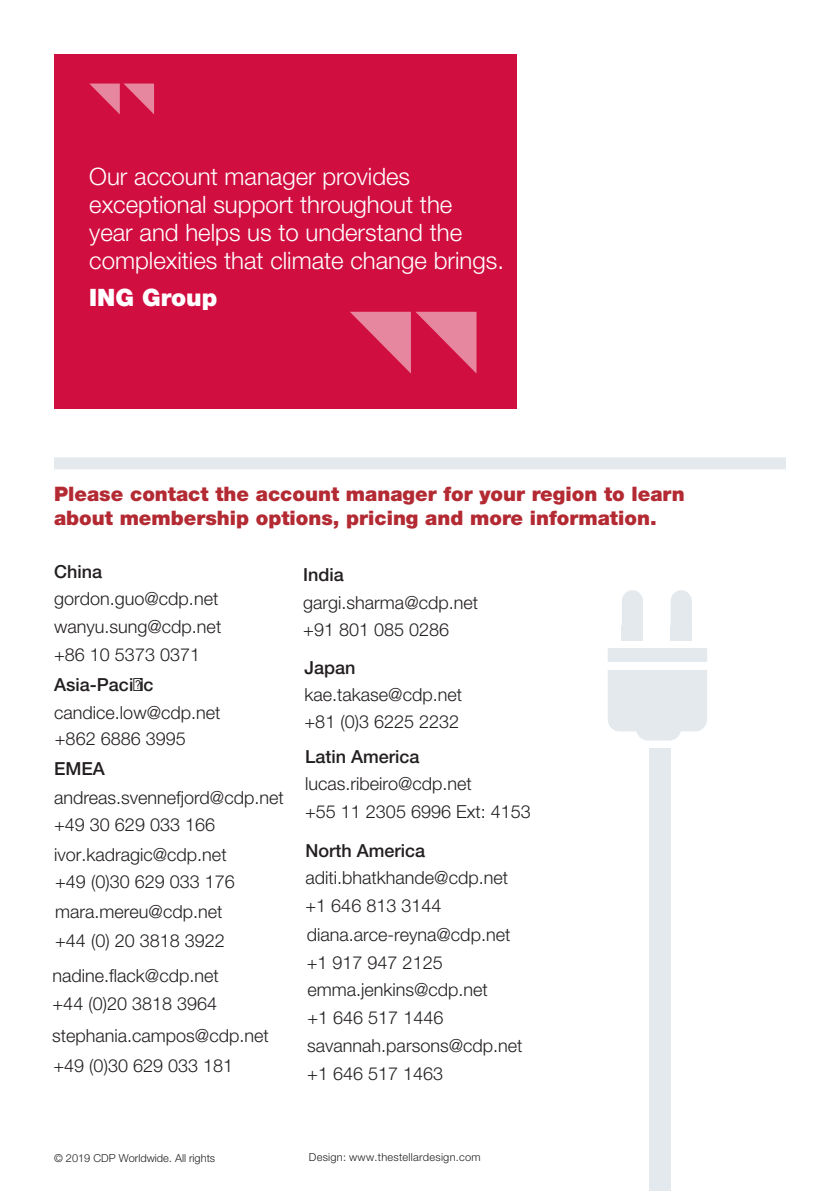
<style>
.page{position:relative;width:840px;height:1191px;background:#fff}
.page>*{position:absolute;margin:0;border:0;box-sizing:border-box;transform-origin:0 0}
.Body_copy{font:300 24px/28px "Helvetica Neue LT Pro";color:#fff}
.Body_copy-2{font:900 24px "Helvetica Neue LT Pro";color:#fff}
.Body_copy-3{font:900 20px/24px "Helvetica Neue LT Pro";color:#b32a33}
.Body_copy-4{font:300 18px/27.4px "Helvetica Neue LT Pro";color:#231f20}
.t1{font:500 18px "Helvetica Neue LT Pro";color:#231f20}
.Copyright_and_discla{font:300 11px "Helvetica Neue LT Pro";letter-spacing:.025em;color:#231f20}
.Copyright_and_discla-2{font:300 11px "Helvetica Neue LT Pro";color:#231f20}
.s1{font-weight:500}
</style>
<div class="page">
<div style="left:54px;top:54px;width:462px;height:354px;background:#d10e40"></div>
<svg style="left:350px;top:312px;width:126px;height:61px"></svg>
<svg style="left:90px;top:84px;width:64px;height:30px"></svg>
<div style="left:54px;top:457px;width:731px;height:12px;background:#e4e9ed"></div>
<div style="left:621px;top:590px;width:21px;height:49px;background:#e4e9ed;border-radius:11px"></div>
<div style="left:670px;top:590px;width:21px;height:49px;background:#e4e9ed;border-radius:11px"></div>
<div style="left:608px;top:648px;width:98px;height:92px;background:#e4e9ed"></div>
<div style="left:670px;top:625px;width:21px;height:16px;background:#e4e9ed"></div>
<div style="left:621px;top:625px;width:21px;height:16px;background:#e4e9ed"></div>
<div style="left:649px;top:749px;width:21px;height:442px;background:#e4e9ed"></div>
<div style="left:603px;top:662px;width:110px;height:8px;background:#fff"></div>
<p class="Body_copy" style="left:89px;top:162px;width:416px">Our account manager provides exceptional support throughout the<br>year and helps us to understand the complexities that climate change brings.</p>
<p class="Body_copy-2" style="left:89px;top:283px;width:130px">ING Group</p>
<p class="Body_copy-3" style="left:54px;top:481px;width:632px">Please contact the account manager for your region to learn about membership options, pricing and more information.</p>
<p class="Body_copy-4" style="left:54px;top:558px;width:169px"><span class="s1">China </span>gordon.guo@cdp.net wanyu.sung@cdp.net +86 10 5373 0371</p>
<p class="Body_copy-4" style="left:303px;top:560px;width:176px"><span class="s1">India </span>gargi.sharma@cdp.net +91 801 085 0286</p>
<p class="Body_copy-4" style="left:304px;top:653px;width:159px"><span class="s1">Japan </span>kae.takase@cdp.net +81 (0)3 6225 2232</p>
<p class="Body_copy-4" style="left:305px;top:742px;width:227px"><span class="s1">Latin America </span>lucas.ribeiro@cdp.net<br>+55 11 2305 6996 Ext: 4153</p>
<p class="Body_copy-4" style="left:305px;top:836px;width:204px"><span class="s1">North America </span>aditi.bhatkhande@cdp.net +1 646 813 3144</p>
<p class="t1" style="left:54px;top:674px;width:101px">Asia-Pacific</p>
<p class="Body_copy-4" style="left:54px;top:699px;width:168px;line-height:26.2px">candice.low@cdp.net +862 6886 3995</p>
<p class="Body_copy-4" style="left:54px;top:754px;width:231px;line-height:28px"><span class="s1">EMEA </span>andreas.svennefjord@cdp.net +49 30 629 033 166</p>
<p class="Body_copy-4" style="left:54px;top:840px;width:174px">ivor.kadragic@cdp.net</p>
<p class="Body_copy-4" style="left:55px;top:866px;width:181px;line-height:29.8px">+49 (0)30 629 033 176 mara.mereu@cdp.net +44 (0) 20 3818 3922</p>
<p class="Body_copy-4" style="left:52px;top:961px;width:168px;line-height:28px">nadine.flack@cdp.net +44 (0)20 3818 3964</p>
<p class="Body_copy-4" style="left:306px;top:920px;width:205px;line-height:28px">diana.arce-reyna@cdp.net +1 917 947 2125</p>
<p class="Body_copy-4" style="left:307px;top:975px;width:182px;line-height:28px">emma.jenkins@cdp.net +1 646 517 1446</p>
<p class="Body_copy-4" style="left:52px;top:1020px;width:218px;line-height:29.2px">stephania.campos@cdp.net +49 (0)30 629 033 181</p>
<p class="Body_copy-4" style="left:307px;top:1031px;width:217px;line-height:28px">savannah.parsons@cdp.net +1 646 517 1463</p>
<p class="Copyright_and_discla-2" style="left:54px;top:1151px;width:163px">© 2019 CDP Worldwide. All rights</p>
<p class="Copyright_and_discla" style="left:309px;top:1150px;width:173px">Design: www.thestellardesign.com</p>
</div>
